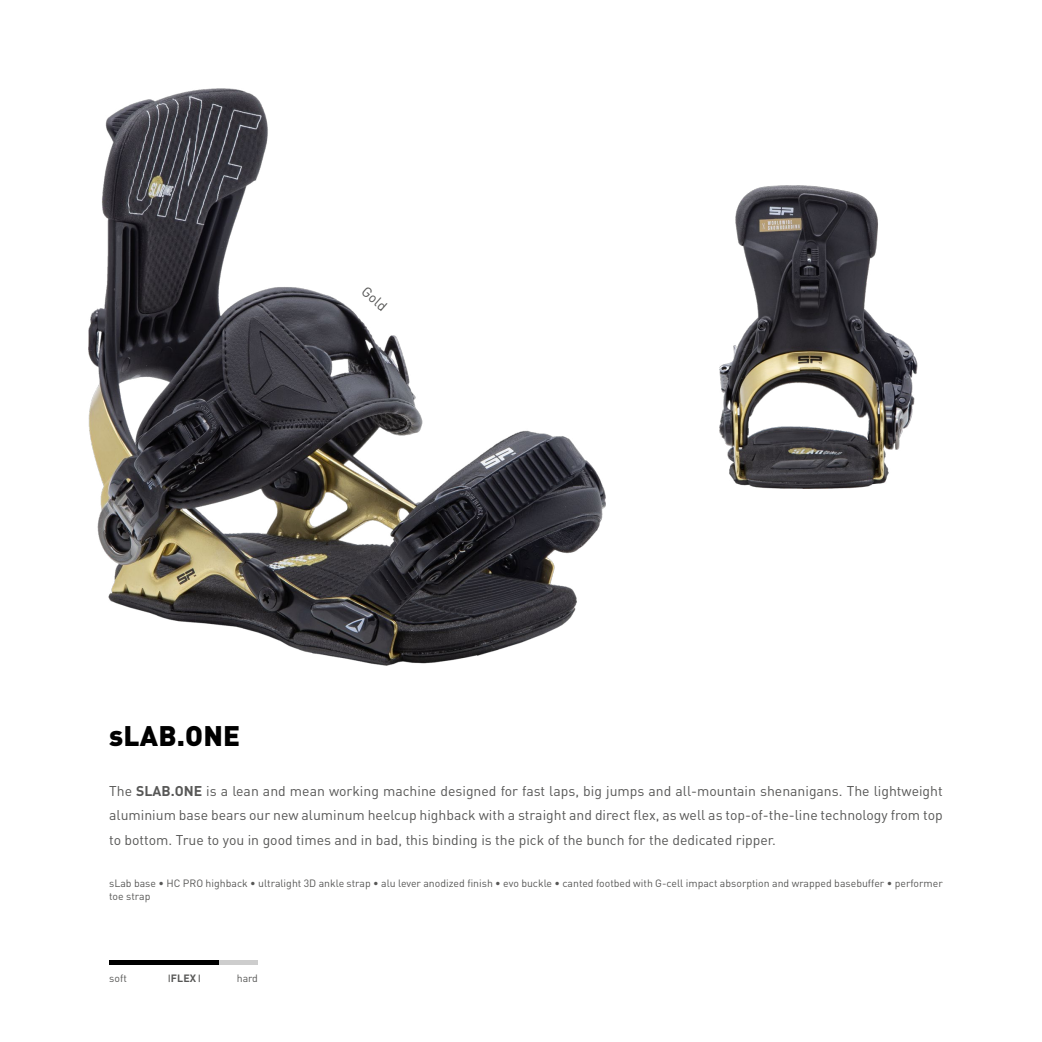
<style>
.page{position:relative;width:1042px;height:1042px;background:#fff}
.page>*{position:absolute;margin:0;border:0;box-sizing:border-box;transform-origin:0 0}
.t1{font:900 28px "DIN Pro";letter-spacing:.01em;color:#000}
.t2{font:14px/24.5px "DIN Pro";color:#575756;text-align:justify}
.t3{font:10.5px/12.6px "DIN Pro";color:#575756}
.t4{font:700 10.5px "DIN Pro";color:#575756}
.s1{font-weight:700}
</style>
<div class="page">
<img style="left:720px;top:186px;width:198px;height:303px">
<img style="left:88px;top:89px;width:517px;height:576px">
<div style="left:109px;top:960px;width:149px;height:5px;background:#cdcdcd"></div>
<div style="left:109px;top:960px;width:109px;height:5px;background:#000"></div>
<p class="t2" style="left:372px;top:280px;width:30px;rotate:41deg">Gold</p>
<h1 class="t1" style="left:109px;top:717px;width:133px">sLAB.ONE</h1>
<p class="t2" style="left:109px;top:777px;width:835px">The <span class="s1">SLAB.ONE</span> is a lean and mean working machine designed for fast laps, big jumps and all-mountain shenanigans. The lightweight aluminium base bears our new aluminum heelcup highback with a straight and direct flex, as well as top-of-the-line technology from top to bottom. True to you in good times and in bad, this binding is the pick of the bunch for the dedicated ripper.</p>
<p class="t3" style="left:109px;top:876px;width:835px">sLab base • HC PRO highback • ultralight 3D ankle strap • alu lever anodized finish • evo buckle • canted footbed with G-cell impact absorption and wrapped basebuffer • performer toe strap</p>
<p class="t3" style="left:109px;top:971px;width:19px">soft</p>
<p class="t4" style="left:171px;top:971px;width:27px">FLEX</p>
<p class="t3" style="left:237px;top:971px;width:23px">hard</p>
</div>
